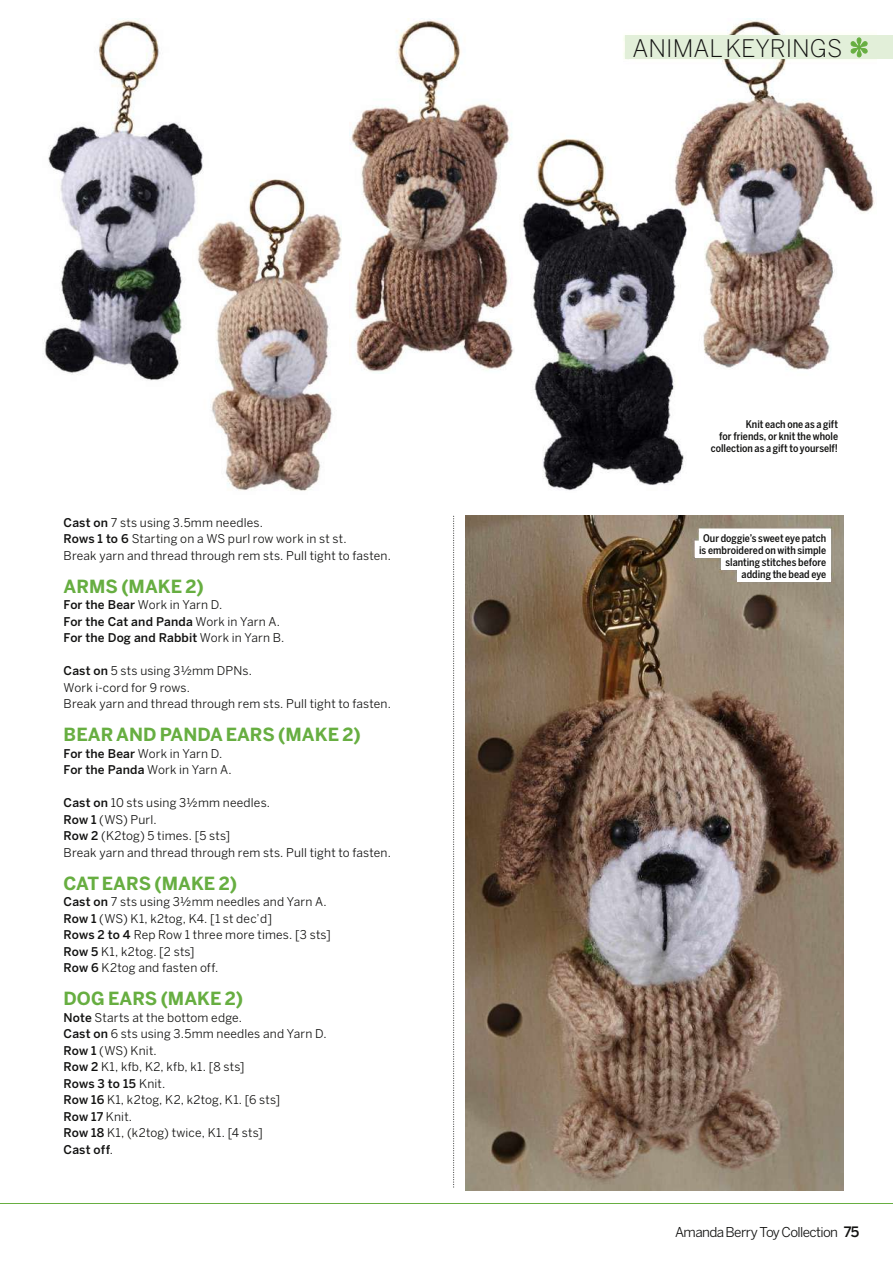
<style>
.page{position:relative;width:893px;height:1262px;background:#fff}
.page>*{position:absolute;margin:0;border:0;box-sizing:border-box;transform-origin:0 0}
.t1{font:300 24px "Benton Sans";color:#121211}
.t2{font:700 18px "Benton Sans";color:#67ae41}
.t3{font:13.5px "Benton Sans";letter-spacing:-.045em;color:#121211}
.t4{font:12px/16.5px "Benton Sans";letter-spacing:.015em;color:#121211}
.t5{font:500 12px/16.5px "Benton Sans";letter-spacing:.015em;color:#121211}
.t6{font:500 10.5px/12px "Benton Sans Cond";color:#121211;text-align:right}
.s1{font-weight:500}
.s2{font-weight:400}
.s3{font-weight:500;font-size:14.25px}
</style>
<div class="page">
<img style="left:465px;top:516px;width:378px;height:674px">
<img style="left:43px;top:20px;width:299px;height:471px">
<img style="left:350px;top:19px;width:164px;height:353px">
<img style="left:522px;top:18px;width:354px;height:473px">
<hr style="left:0;top:1203px;width:892px;height:1px;background:#67ae41">
<div style="left:625px;top:36px;width:267px;height:23px;background:#e2efd9"></div>
<svg style="left:850px;top:37px;width:17px;height:20px"></svg>
<svg style="left:453px;top:516px;width:1px;height:672px"></svg>
<div style="left:698px;top:529px;width:132px;height:17px;background:#fff"></div>
<div style="left:694px;top:541px;width:136px;height:17px;background:#fff"></div>
<div style="left:721px;top:553px;width:109px;height:17px;background:#fff"></div>
<div style="left:737px;top:565px;width:93px;height:17px;background:#fff"></div>
<p class="t4" style="left:64px;top:515px;width:329px"><span class="s1">Cast on</span> 7 sts using 3.5mm needles.<br><span class="s1">Rows 1 to 6</span> Starting on a WS purl row work in st st.<br>Break yarn and thread through rem sts. Pull tight to fasten.</p>
<h2 class="t2" style="left:64px;top:580px;width:142px">ARMS (MAKE 2)</h2>
<p class="t5" style="left:64px;top:597px;width:222px">For the Bear <span class="s2">Work in Yarn D.<br></span>For the Cat and Panda <span class="s2">Work in Yarn A.<br></span>For the Dog and Rabbit <span class="s2">Work in Yarn B.</span></p>
<p class="t4" style="left:64px;top:664px;width:329px"><span class="s1">Cast on</span> 5 sts using 3½mm DPNs.<br>Work i-cord for 9 rows.<br>Break yarn and thread through rem sts. Pull tight to fasten.</p>
<h2 class="t2" style="left:64px;top:728px;width:299px">BEAR AND PANDA EARS (MAKE 2)</h2>
<p class="t4" style="left:64px;top:746px;width:170px"><span class="s1">For the Bear</span> Work in Yarn D.<br><span class="s1">For the Panda</span> Work in Yarn A.</p>
<p class="t4" style="left:64px;top:796px;width:329px"><span class="s1">Cast on</span> 10 sts using 3½mm needles.<br><span class="s1">Row 1</span> (WS) Purl.<br><span class="s1">Row 2</span> (K2tog) 5 times. [5 sts]<br>Break yarn and thread through rem sts. Pull tight to fasten.</p>
<h2 class="t2" style="left:64px;top:877px;width:175px">CAT EARS (MAKE 2)</h2>
<p class="t4" style="left:64px;top:895px;width:268px"><span class="s1">Cast on</span> 7 sts using 3½mm needles and Yarn A.<br><span class="s1">Row 1</span> (WS) K1, k2tog, K4. [1 st dec’d]<br><span class="s1">Rows 2 to 4</span> Rep Row 1 three more times. [3 sts] <span class="s1">Row 5</span> K1, k2tog. [2 sts]<br><span class="s1">Row 6</span> K2tog and fasten off.</p>
<h2 class="t2" style="left:64px;top:992px;width:181px">DOG EARS (MAKE 2)</h2>
<p class="t4" style="left:64px;top:1010px;width:264px"><span class="s1">Note</span> Starts at the bottom edge.<br><span class="s1">Cast on</span> 6 sts using 3.5mm needles and Yarn D.<br><span class="s1">Row 1</span> (WS) Knit.<br><span class="s1">Row 2</span> K1, kfb, K2, kfb, k1. [8 sts]<br><span class="s1">Rows 3 to 15</span> Knit.<br><span class="s1">Row 16</span> K1, k2tog, K2, k2tog, K1. [6 sts]<br><span class="s1">Row 17</span> Knit.<br><span class="s1">Row 18</span> K1, (k2tog) twice, K1. [4 sts]<br><span class="s1">Cast off</span>.</p>
<h1 class="t1" style="left:632px;top:39px;width:211px">ANIMAL KEYRINGS</h1>
<p class="t6" style="left:710px;top:419px;width:129px">Knit each one as a gift<br>for friends, or knit the whole collection as a gift to yourself!</p>
<p class="t6" style="left:699px;top:533px;width:128px">Our doggie’s sweet eye patch is embroidered on with simple slanting stitches before adding the bead eye</p>
<p class="t3" style="left:675px;top:1227px;width:186px">Amanda Berry Toy Collection <span class="s3">75</span></p>
</div>
